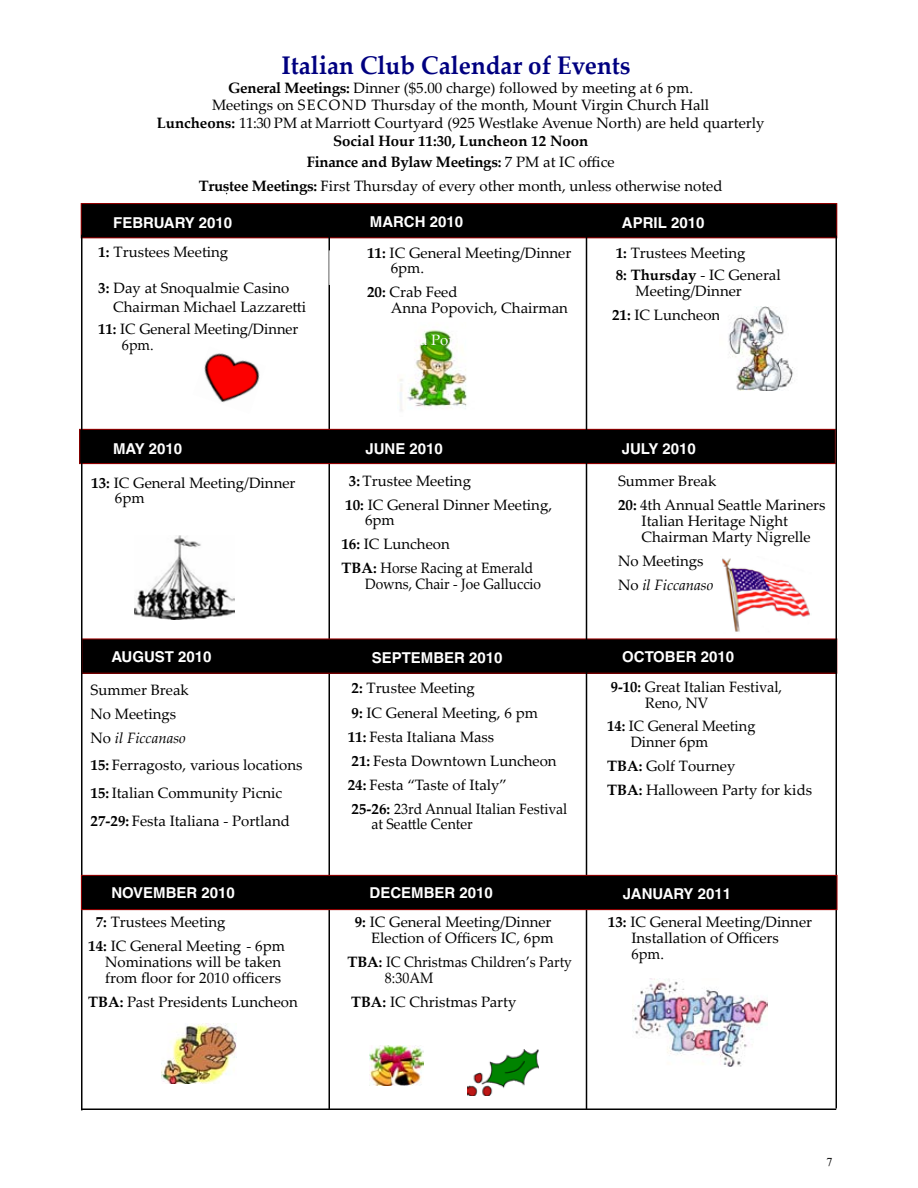
<style>
.page{position:relative;width:918px;height:1188px;background:#fff}
.page>*{position:absolute;margin:0;border:0;box-sizing:border-box;transform-origin:0 0}
.t1{font:700 25.5px "Palatino Linotype";color:#000080;scale:.95 1}
.t2{font:15px/15.8px "Palatino Linotype";color:#000}
.t3{font:700 15px "Helvetica";color:#fff}
.t4{font:15px/15.8px "Palatino Linotype";color:#000;scale:.93 1}
.t5{font:700 15px "Palatino Linotype";color:#000}
.t6{font:15px "Palatino Linotype";color:#000;scale:.92 1}
.t7{font:15px "Palatino Linotype";color:#000;scale:.94 1}
.t8{font:12px "Times New Roman";color:#000}
.s1{font-weight:700}
.s2{font-style:italic}
</style>
<div class="page">
<div style="left:81px;top:204px;width:756px;height:34px;background:#000"></div>
<div style="left:81px;top:203px;width:756px;height:35px;border:1px solid #9e0000"></div>
<img style="left:370px;top:1046px;width:54px;height:40px">
<hr style="left:328px;top:237px;width:2px;height:872px;background:#000">
<div style="left:80px;top:429px;width:755px;height:35px;background:#000"></div>
<div style="left:80px;top:429px;width:756px;height:35px;border:1px solid #9e0000"></div>
<div style="left:82px;top:639px;width:755px;height:34px;background:#000"></div>
<hr style="left:836px;top:236px;width:1px;height:872px;background:#000">
<hr style="left:586px;top:227px;width:1px;height:882px;background:#000">
<hr style="left:81px;top:235px;width:1px;height:875px;background:#000">
<div style="left:81px;top:875px;width:756px;height:35px;background:#000"></div>
<div style="left:81px;top:875px;width:756px;height:35px;border:1px solid #9e0000"></div>
<hr style="left:329px;top:250px;width:1px;height:35px;background:#fff">
<img style="left:633px;top:978px;width:134px;height:88px">
<hr style="left:82px;top:1108px;width:754px;height:2px;background:#000">
<img style="left:399px;top:330px;width:68px;height:81px">
<img style="left:204px;top:353px;width:56px;height:50px">
<img style="left:728px;top:307px;width:67px;height:84px">
<img style="left:135px;top:535px;width:99px;height:84px">
<img style="left:722px;top:558px;width:88px;height:74px">
<img style="left:162px;top:1024px;width:75px;height:60px">
<img style="left:468px;top:1050px;width:71px;height:46px">
<h1 class="t1" style="left:281px;top:47px;width:369px">Italian Club Calendar of Events</h1>
<p class="t2" style="left:212px;top:79px;width:483px;line-height:16.5px;text-indent:16px"><span class="s1">General Meetings:</span> Dinner ($5.00 charge) followed by meeting at 6 pm.<br>Meetings on second</p>
<p class="t2" style="left:372px;top:96px;width:339px">Thursday of the month, Mount Virgin Church Hall</p>
<p class="t2" style="left:157px;top:114px;width:609px"><span class="s1">Luncheons:</span> 11:30 PM at Marriott Courtyard (925 Westlake Avenue North) are held quarterly</p>
<p class="t5" style="left:333px;top:130px;width:257px">Social Hour 11:30, Luncheon 12 Noon</p>
<p class="t2" style="left:199px;top:149px;width:525px;line-height:24px;text-align:center"><span class="s1">Finance and Bylaw Meetings:</span> 7 PM at IC office<br><span class="s1">Trustee Meetings:</span> First Thursday of every other month, unless otherwise noted</p>
<p class="t3" style="left:113px;top:213px;width:121px">FEBRUARY 2010</p>
<p class="t3" style="left:370px;top:213px;width:95px">MARCH 2010</p>
<p class="t3" style="left:622px;top:214px;width:84px">APRIL 2010</p>
<p class="t2" style="left:98px;top:243px;width:132px"><span class="s1">1:</span> Trustees Meeting</p>
<p class="t2" style="left:113px;top:279px;width:195px;line-height:18.1px;text-indent:-15px"><span class="s1">3:</span> Day at Snoqualmie Casino<br>Chairman Michael Lazzaretti</p>
<p class="t2" style="left:122px;top:321px;width:178px;text-indent:-24px"><span class="s1">11:</span> IC General Meeting/Dinner<br>6pm.</p>
<p class="t2" style="left:391px;top:244px;width:182px;text-indent:-24px"><span class="s1">11:</span> IC General Meeting/Dinner<br>6pm.</p>
<p class="t2" style="left:391px;top:284px;width:179px;text-indent:-24px"><span class="s1">20:</span> Crab Feed<br>Anna Popovich, Chairman</p>
<p class="t2" style="left:616px;top:242px;width:167px;line-height:21.8px"><span class="s1">1:</span> Trustees Meeting<br><span class="s1">8: Thursday</span> - IC General</p>
<p class="t2" style="left:612px;top:278px;width:131px;line-height:24px;text-indent:24px">Meeting/Dinner<br><span class="s1">21:</span> IC Luncheon</p>
<p class="t3" style="left:113px;top:440px;width:71px">MAY 2010</p>
<p class="t2" style="left:115px;top:474px;width:182px;text-indent:-24px"><span class="s1">13:</span> IC General Meeting/Dinner<br>6pm</p>
<p class="t3" style="left:365px;top:440px;width:79px">JUNE 2010</p>
<p class="t2" style="left:345px;top:468px;width:208px;line-height:23.9px"><span class="s1">3:</span> Trustee Meeting<br><span class="s1">10:</span> IC General Dinner Meeting,</p>
<p class="t2" style="left:341px;top:508px;width:193px;line-height:23.9px;text-indent:24px">6pm<br><span class="s1">16:</span> IC Luncheon<br><span class="s1">TBA:</span> Horse Racing at Emerald</p>
<p class="t6" style="left:365px;top:573px;width:193px">Downs, Chair - Joe Galluccio</p>
<p class="t3" style="left:622px;top:440px;width:76px">JULY 2010</p>
<p class="t2" style="left:618px;top:469px;width:209px;line-height:23.9px">Summer Break<br><span class="s1">20:</span> 4th Annual Seattle Mariners</p>
<p class="t2" style="left:642px;top:512px;width:171px">Italian Heritage Night<br>Chairman Marty Nigrelle</p>
<p class="t2" style="left:618px;top:548px;width:97px;line-height:24px">No Meetings<br>No <span class="s2">il Ficcanaso</span></p>
<p class="t3" style="left:112px;top:648px;width:102px">AUGUST 2010</p>
<p class="t3" style="left:372px;top:648px;width:132px">SEPTEMBER 2010</p>
<p class="t3" style="left:622px;top:647px;width:113px">OCTOBER 2010</p>
<p class="t2" style="left:91px;top:677px;width:100px;line-height:23.9px">Summer Break<br>No Meetings<br>No <span class="s2">il Ficcanaso</span></p>
<p class="t2" style="left:91px;top:751px;width:213px;line-height:27.6px"><span class="s1">15:</span> Ferragosto, various locations<br><span class="s1">15:</span> Italian Community Picnic<br><span class="s1">27-29:</span> Festa Italiana - Portland</p>
<p class="t2" style="left:348px;top:676px;width:221px;line-height:24px"><span class="s1">2:</span> Trustee Meeting<br><span class="s1">9:</span> IC General Meeting, 6 pm<br><span class="s1">11:</span> Festa Italiana Mass<br><span class="s1">21:</span> Festa Downtown Luncheon<br><span class="s1">24:</span> Festa “Taste of Italy”<br><span class="s1">25-26:</span> 23rd Annual Italian Festival</p>
<p class="t7" style="left:371px;top:814px;width:109px">at Seattle Center</p>
<p class="t2" style="left:645px;top:678px;width:138px;text-indent:-34px"><span class="s1">9-10:</span> Great Italian Festival,<br>Reno, NV</p>
<p class="t2" style="left:631px;top:718px;width:126px;text-indent:-24px"><span class="s1">14:</span> IC General Meeting<br>Dinner 6pm</p>
<p class="t2" style="left:607px;top:753px;width:207px;line-height:24px"><span class="s1">TBA:</span> Golf Tourney<br><span class="s1">TBA:</span> Halloween Party for kids</p>
<p class="t3" style="left:111px;top:884px;width:125px">NOVEMBER 2010</p>
<p class="t3" style="left:370px;top:884px;width:125px">DECEMBER 2010</p>
<p class="t3" style="left:623px;top:884px;width:110px">JANUARY 2011</p>
<p class="t2" style="left:88px;top:910px;width:198px;line-height:23.9px;text-indent:8px"><span class="s1">7:</span> Trustees Meeting<br><span class="s1">14:</span> IC General Meeting - 6pm</p>
<p class="t2" style="left:105px;top:953px;width:178px">Nominations will be taken from floor for 2010 officers</p>
<p class="t2" style="left:88px;top:993px;width:211px"><span class="s1">TBA:</span> Past Presidents Luncheon</p>
<p class="t2" style="left:355px;top:914px;width:200px;text-align:right"><span class="s1">9:</span> IC General Meeting/Dinner<br>Election of Officers IC, 6pm</p>
<p class="t4" style="left:385px;top:953px;width:203px;text-indent:-38px"><span class="s1">TBA:</span> IC Christmas Children’s Party<br>8:30AM</p>
<p class="t2" style="left:351px;top:993px;width:167px"><span class="s1">TBA:</span> IC Christmas Party</p>
<p class="t2" style="left:632px;top:914px;width:182px;text-indent:-24px"><span class="s1">13:</span> IC General Meeting/Dinner<br>Installation of Officers<br>6pm.</p>
<p class="t8" style="left:826px;top:1154px;width:7px">7</p>
</div>
